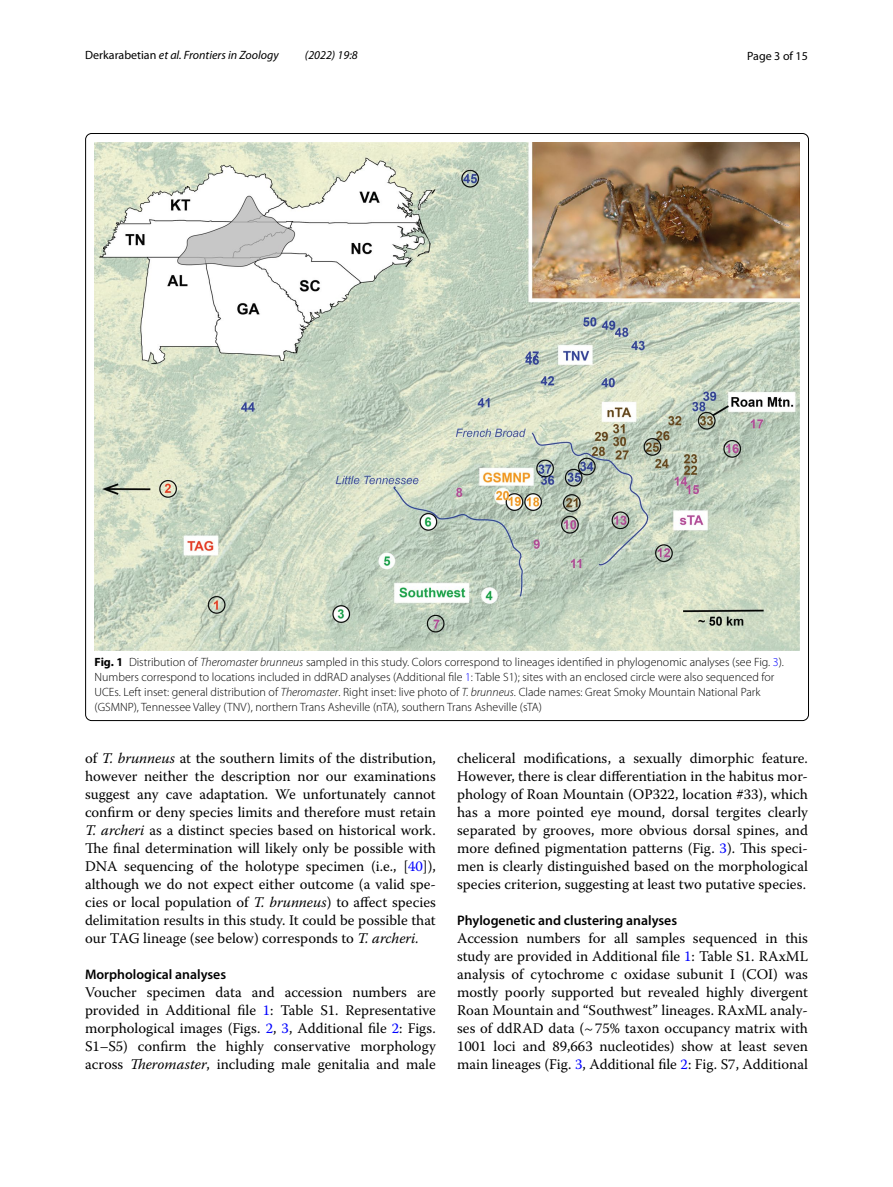
<style>
.page{position:relative;width:893px;height:1187px;background:#fff}
.page>*{position:absolute;margin:0;border:0;box-sizing:border-box;transform-origin:0 0}
.t1{font:14.7px/18px "Warnock Pro";color:#000;text-align:justify}
.t2{font:600 13.8px "Myriad Pro";color:#000}
.t3{font:300 12px/15px "Myriad Pro";color:#000}
.t4{font:italic 12px "Myriad Pro";color:#000}
.t5{font:12px "Myriad Pro";color:#000}
.s1{font-style:normal}
.s2{font-weight:700}
.s3{font-style:italic}
.s4{color:#00f}
</style>
<div class="page">
<img style="left:94px;top:142px;width:706px;height:508px">
<p class="t4" style="left:85px;top:48px;width:195px"><span class="s1">Derkarabetian</span> et al. Frontiers in Zoology</p>
<p class="t4" style="left:305px;top:48px;width:54px">(2022) 19:8</p>
<p class="t5" style="left:747px;top:48px;width:62px">Page 3 of 15</p>
<p class="t3" style="left:95px;top:654px;width:691px"><span class="s2">Fig. 1</span> Distribution of <span class="s3">Theromaster brunneus</span> sampled in this study. Colors correspond to lineages identified in phylogenomic analyses (see Fig. <span class="s4">3</span>).<br>Numbers correspond to locations included in ddRAD analyses (Additional file <span class="s4">1</span>: Table S1); sites with an enclosed circle were also sequenced for UCEs. Left inset: general distribution of <span class="s3">Theromaster</span>. Right inset: live photo of <span class="s3">T. brunneus</span>. Clade names: Great Smoky Mountain National Park (GSMNP), Tennessee Valley (TNV), northern Trans Asheville (nTA), southern Trans Asheville (sTA)</p>
<p class="t1" style="left:85px;top:749px;width:352px">of <span class="s3">T. brunneus</span> at the southern limits of the distribution, however neither the description nor our examinations suggest any cave adaptation. We unfortunately cannot confirm or deny species limits and therefore must retain <span class="s3">T. archeri</span> as a distinct species based on historical work.<br>The final determination will likely only be possible with DNA sequencing of the holotype specimen (i.e., [<span class="s4">40</span>]), although we do not expect either outcome (a valid spe&shy;cies or local population of <span class="s3">T. brunneus</span>) to affect species delimitation results in this study. It could be possible that our TAG lineage (see below) corresponds to <span class="s3">T. archeri.</span></p>
<p class="t2" style="left:85px;top:965px;width:143px">Morphological analyses</p>
<p class="t1" style="left:85px;top:983px;width:353px">Voucher specimen data and accession numbers are provided in Additional file <span class="s4">1</span>: Table S1. Representative morphological images (Figs. <span class="s4">2</span>, <span class="s4">3</span>, Additional file <span class="s4">2</span>: Figs.<br>S1–S5) confirm the highly conservative morphology across <span class="s3">Theromaster</span>, including male genitalia and male</p>
<p class="t1" style="left:457px;top:749px;width:353px">cheliceral modifications, a sexually dimorphic feature.<br>However, there is clear differentiation in the habitus mor&shy;phology of Roan Mountain (OP322, location #33), which has a more pointed eye mound, dorsal tergites clearly separated by grooves, more obvious dorsal spines, and more defined pigmentation patterns (Fig. <span class="s4">3</span>). This speci&shy;men is clearly distinguished based on the morphological species criterion, suggesting at least two putative species.</p>
<p class="t2" style="left:457px;top:911px;width:221px">Phylogenetic and clustering analyses</p>
<p class="t1" style="left:457px;top:929px;width:352px">Accession numbers for all samples sequenced in this study are provided in Additional file <span class="s4">1</span>: Table S1. RAxML analysis of cytochrome c oxidase subunit I (COI) was mostly poorly supported but revealed highly divergent Roan Mountain and “Southwest” lineages. RAxML analy&shy;ses of ddRAD data (~75% taxon occupancy matrix with 1001 loci and 89,663 nucleotides) show at least seven main lineages (Fig. <span class="s4">3</span>, Additional file <span class="s4">2</span>: Fig. S7, Additional</p>
</div>
